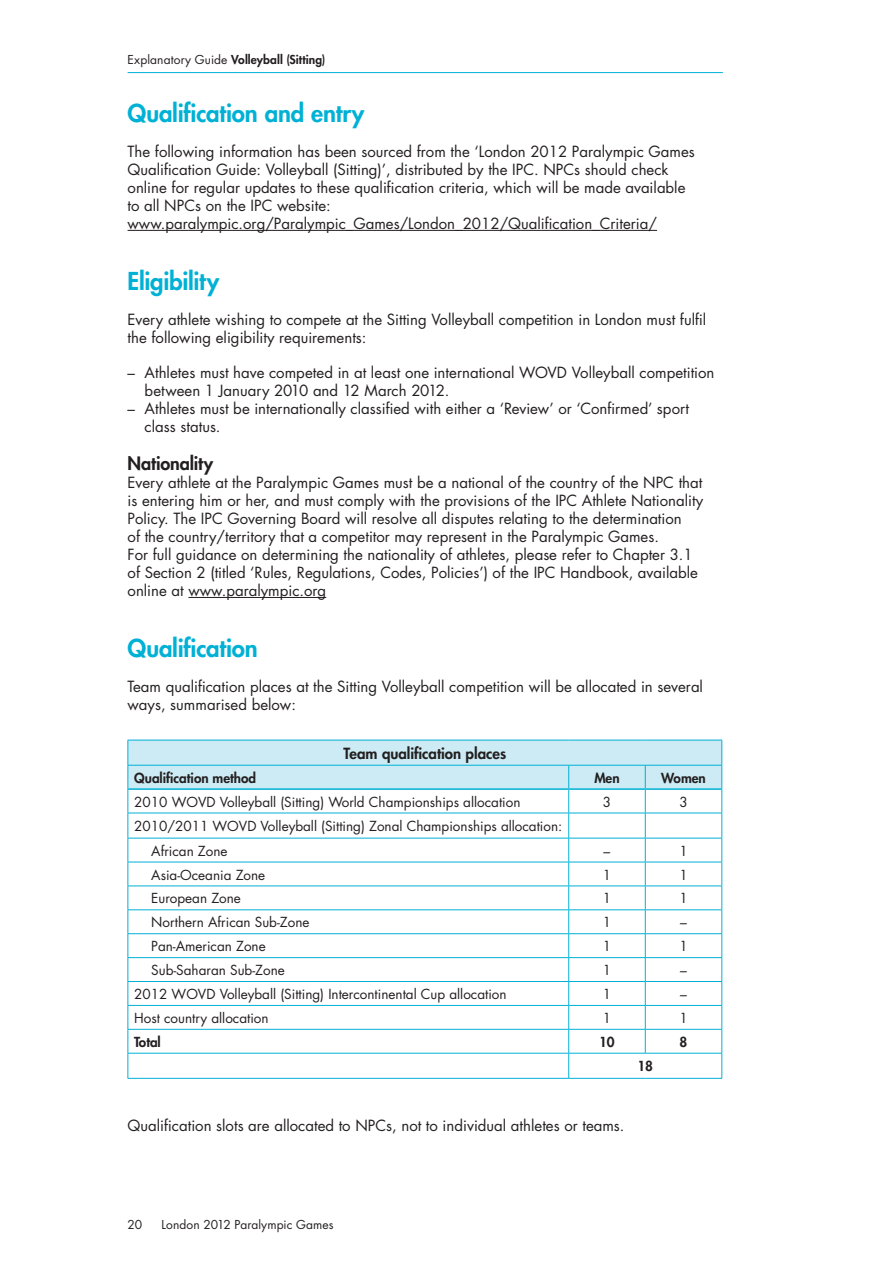
<style>
.page{position:relative;width:893px;height:1263px;background:#fff}
.page>*{position:absolute;margin:0;border:0;box-sizing:border-box;transform-origin:0 0}
.t1{font:800 24px "Futura Std";letter-spacing:-.01em;color:#00b1d5}
.t2{font:800 18px "Futura Std";letter-spacing:-.005em;color:#231f20}
.t3{font:15px/18px "Futura Std";color:#231f20}
.t4{font:800 15px "Futura Std";color:#231f20}
.t5{font:13.5px/24.5px "Futura Std";color:#231f20}
.t6{font:800 13.5px "Futura Std";color:#231f20}
.t7{font:800 12px "Futura Std";letter-spacing:.005em;color:#231f20}
.t8{font:12px "Futura Std";letter-spacing:.01em;color:#231f20}
.s1{font-weight:400}
</style>
<div class="page">
<hr style="left:128px;top:72px;width:595px;height:1px;background:#00b1d5">
<hr style="left:128px;top:230px;width:529px;height:1px;background:#231f20">
<hr style="left:188px;top:597px;width:138px;height:1px;background:#231f20">
<svg style="left:128px;top:740px;width:594px;height:338px"></svg>
<hr style="left:128px;top:1029px;width:441px;height:1px;background:#00b1d5">
<hr style="left:569px;top:1029px;width:76px;height:1px;background:#00b1d5">
<hr style="left:645px;top:1029px;width:77px;height:1px;background:#00b1d5">
<hr style="left:128px;top:1053px;width:441px;height:1px;background:#00b1d5">
<hr style="left:569px;top:1053px;width:76px;height:1px;background:#00b1d5">
<hr style="left:645px;top:1053px;width:77px;height:1px;background:#00b1d5">
<hr style="left:128px;top:1078px;width:441px;height:1px;background:#00b1d5">
<hr style="left:569px;top:1078px;width:76px;height:1px;background:#00b1d5">
<hr style="left:645px;top:1078px;width:77px;height:1px;background:#00b1d5">
<hr style="left:128px;top:788px;width:441px;height:2px;background:#00b1d5">
<hr style="left:569px;top:788px;width:76px;height:2px;background:#00b1d5">
<hr style="left:645px;top:788px;width:76px;height:2px;background:#00b1d5">
<p class="t7" style="left:128px;top:52px;width:199px"><span class="s1">Explanatory Guide</span> Volleyball (Sitting)</p>
<h1 class="t1" style="left:128px;top:98px;width:238px">Qualification and entry</h1>
<p class="t3" style="left:128px;top:143px;width:569px">The following information has been sourced from the ‘London 2012 Paralympic Games Qualification Guide: Volleyball (Sitting)’, distributed by the IPC. NPCs should check online for regular updates to these qualification criteria, which will be made available to all NPCs on the IPC website: www.paralympic.org/Paralympic_Games/London_2012/Qualification_Criteria/</p>
<h1 class="t1" style="left:128px;top:266px;width:93px">Eligibility</h1>
<p class="t3" style="left:128px;top:311px;width:580px">Every athlete wishing to compete at the Sitting Volleyball competition in London must fulfil the following eligibility requirements:</p>
<p class="t3" style="left:145px;top:364px;width:571px;text-indent:-17px">– Athletes must have competed in at least one international WOVD Volleyball competition between 1 January 2010 and 12 March 2012.</p>
<p class="t3" style="left:145px;top:400px;width:546px;text-indent:-17px">– Athletes must be internationally classified with either a ‘Review’ or ‘Confirmed’ sport class status.</p>
<p class="t2" style="left:128px;top:452px;width:87px">Nationality</p>
<p class="t3" style="left:128px;top:474px;width:577px">Every athlete at the Paralympic Games must be a national of the country of the NPC that is entering him or her, and must comply with the provisions of the IPC Athlete Nationality Policy. The IPC Governing Board will resolve all disputes relating to the determination<br>of the country/territory that a competitor may represent in the Paralympic Games.<br>For full guidance on determining the nationality of athletes, please refer to Chapter 3.1 of Section 2 (titled ‘Rules, Regulations, Codes, Policies’) of the IPC Handbook, available online at www.paralympic.org</p>
<h1 class="t1" style="left:128px;top:633px;width:132px">Qualification</h1>
<p class="t3" style="left:128px;top:678px;width:577px">Team qualification places at the Sitting Volleyball competition will be allocated in several ways, summarised below:</p>
<p class="t4" style="left:343px;top:744px;width:164px">Team qualification places</p>
<p class="t6" style="left:134px;top:769px;width:124px">Qualification method</p>
<p class="t6" style="left:594px;top:769px;width:27px">Men</p>
<p class="t6" style="left:661px;top:769px;width:46px">Women</p>
<p class="t5" style="left:134px;top:789px;width:388px">2010 WOVD Volleyball (Sitting) World Championships allocation</p>
<p class="t5" style="left:603px;top:789px;width:10px">3</p>
<p class="t5" style="left:679px;top:789px;width:10px">3</p>
<p class="t5" style="left:151px;top:814px;width:413px;text-indent:-17px">2010/2011 WOVD Volleyball (Sitting) Zonal Championships allocation:<br>African Zone</p>
<p class="t5" style="left:604px;top:839px;width:8px">–</p>
<p class="t5" style="left:679px;top:839px;width:10px">1</p>
<p class="t5" style="left:151px;top:862px;width:116px">Asia-Oceania Zone</p>
<p class="t5" style="left:603px;top:862px;width:10px">1</p>
<p class="t5" style="left:679px;top:862px;width:10px">1</p>
<p class="t5" style="left:151px;top:886px;width:91px">European Zone</p>
<p class="t5" style="left:603px;top:886px;width:10px">1</p>
<p class="t5" style="left:679px;top:886px;width:10px">1</p>
<p class="t5" style="left:151px;top:910px;width:160px">Northern African Sub-Zone</p>
<p class="t5" style="left:603px;top:910px;width:10px">1</p>
<p class="t5" style="left:680px;top:910px;width:8px">–</p>
<p class="t5" style="left:151px;top:934px;width:116px">Pan-American Zone</p>
<p class="t5" style="left:603px;top:934px;width:10px">1</p>
<p class="t5" style="left:679px;top:934px;width:10px">1</p>
<p class="t5" style="left:151px;top:958px;width:135px">Sub-Saharan Sub-Zone</p>
<p class="t5" style="left:603px;top:958px;width:10px">1</p>
<p class="t5" style="left:680px;top:958px;width:8px">–</p>
<p class="t5" style="left:134px;top:982px;width:374px">2012 WOVD Volleyball (Sitting) Intercontinental Cup allocation</p>
<p class="t5" style="left:603px;top:982px;width:10px">1</p>
<p class="t5" style="left:680px;top:982px;width:8px">–</p>
<p class="t5" style="left:134px;top:1006px;width:136px">Host country allocation</p>
<p class="t5" style="left:603px;top:1006px;width:10px">1</p>
<p class="t5" style="left:679px;top:1006px;width:10px">1</p>
<p class="t6" style="left:134px;top:1033px;width:28px">Total</p>
<p class="t6" style="left:599px;top:1033px;width:17px">10</p>
<p class="t6" style="left:680px;top:1033px;width:9px">8</p>
<p class="t6" style="left:637px;top:1058px;width:17px">18</p>
<p class="t3" style="left:128px;top:1116px;width:498px">Qualification slots are allocated to NPCs, not to individual athletes or teams.</p>
<p class="t8" style="left:128px;top:1216px;width:16px">20</p>
<p class="t8" style="left:162px;top:1216px;width:174px">London 2012 Paralympic Games</p>
</div>
